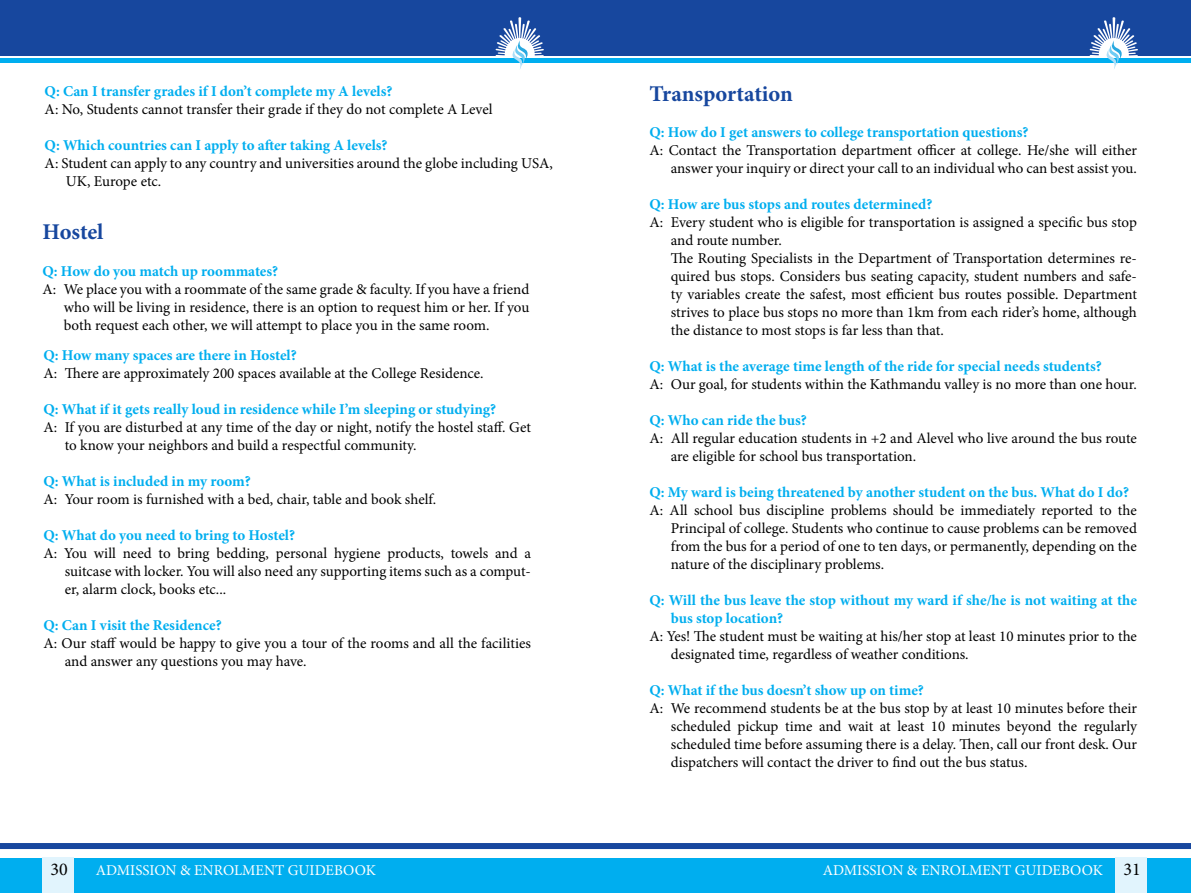
<style>
.page{position:relative;width:1191px;height:893px;background:#fff}
.page>*{position:absolute;margin:0;border:0;box-sizing:border-box;transform-origin:0 0}
.t1{font:700 22.5px "Minion Pro";letter-spacing:-.005em;color:#17479e}
.t2{font:18px "Minion Pro";color:#000}
.t3{font:15px/18px "Minion Pro";letter-spacing:-.005em;color:#000}
.t4{font:700 15px/18px "Minion Pro";color:#00aeef}
.t5{font:15px "Minion Pro";color:#fff}
.s1{font-size:18px;color:#000}
</style>
<div class="page">
<div style="left:0;top:858px;width:1191px;height:35px;background:#00aeef"></div>
<div style="left:42px;top:857px;width:31px;height:36px;background:#e1f4fd"></div>
<div style="left:1115px;top:857px;width:31px;height:36px;background:#e1f4fd"></div>
<div style="left:0;top:843px;width:1191px;height:6px;background:#17479e"></div>
<div style="left:0;top:0;width:608px;height:56px;background:#17479e"></div>
<hr style="left:0;top:58px;width:605px;height:4px;background:#00aeef">
<svg style="left:495px;top:17px;width:49px;height:52px"></svg>
<div style="left:595px;top:0;width:596px;height:56px;background:#17479e"></div>
<hr style="left:599px;top:58px;width:592px;height:4px;background:#00aeef">
<svg style="left:1089px;top:17px;width:49px;height:52px"></svg>
<p class="t4" style="left:45px;top:82px;width:349px">Q: Can I transfer grades if I don’t complete my A levels?</p>
<p class="t3" style="left:45px;top:101px;width:449px">A: No, Students cannot transfer their grade if they do not complete A Level</p>
<p class="t4" style="left:45px;top:136px;width:344px">Q: Which countries can I apply to after taking A levels?</p>
<p class="t3" style="left:66px;top:155px;width:488px;text-indent:-21px">A: Student can apply to any country and universities around the globe including USA,<br>UK, Europe etc.</p>
<h1 class="t1" style="left:43px;top:216px;width:62px">Hostel</h1>
<p class="t4" style="left:43px;top:262px;width:237px">Q: How do you match up roommates?</p>
<p class="t3" style="left:64px;top:280px;width:467px;text-align:justify;text-indent:-21px">A: We place you with a roommate of the same grade &amp; faculty. If you have a friend who will be living in residence, there is an option to request him or her. If you both request each other, we will attempt to place you in the same room.</p>
<p class="t4" style="left:43px;top:346px;width:255px">Q: How many spaces are there in Hostel?</p>
<p class="t3" style="left:43px;top:364px;width:441px">A: There are approximately 200 spaces available at the College Residence.</p>
<p class="t4" style="left:43px;top:400px;width:454px">Q: What if it gets really loud in residence while I’m sleeping or studying?</p>
<p class="t3" style="left:65px;top:418px;width:468px;text-indent:-21px">A: If you are disturbed at any time of the day or night, notify the hostel staff. Get to know your neighbors and build a respectful community.</p>
<p class="t4" style="left:43px;top:472px;width:209px">Q: What is included in my room?</p>
<p class="t3" style="left:43px;top:490px;width:394px">A: Your room is furnished with a bed, chair, table and book shelf.</p>
<p class="t4" style="left:43px;top:526px;width:253px">Q: What do you need to bring to Hostel?</p>
<p class="t3" style="left:65px;top:544px;width:468px;text-align:justify;text-indent:-21px">A: You will need to bring bedding, personal hygiene products, towels and a suitcase with locker. You will also need any supporting items such as a comput&shy;er, alarm clock, books etc...</p>
<p class="t4" style="left:43px;top:616px;width:180px">Q: Can I visit the Residence?</p>
<p class="t3" style="left:65px;top:634px;width:467px;text-indent:-21px">A: Our staff would be happy to give you a tour of the rooms and all the facilities and answer any questions you may have.</p>
<h1 class="t1" style="left:649px;top:78px;width:145px">Transportation</h1>
<p class="t4" style="left:649px;top:123px;width:380px">Q: How do I get answers to college transportation questions?</p>
<p class="t3" style="left:649px;top:141px;width:489px;text-align:right">A: Contact the Transportation department officer at college. He/she will either answer your inquiry or direct your call to an individual who can best assist you.</p>
<p class="t4" style="left:649px;top:195px;width:284px">Q: How are bus stops and routes determined?</p>
<p class="t3" style="left:671px;top:213px;width:468px;text-indent:-21px">A: Every student who is eligible for transportation is assigned a specific bus stop and route number.<br>The Routing Specialists in the Department of Transportation determines re&shy;quired bus stops. Considers bus seating capacity, student numbers and safe&shy;ty variables create the safest, most efficient bus routes possible. Department strives to place bus stops no more than 1km from each rider’s home, although the distance to most stops is far less than that.</p>
<p class="t4" style="left:649px;top:357px;width:454px">Q: What is the average time length of the ride for special needs students?</p>
<p class="t3" style="left:649px;top:375px;width:489px">A: Our goal, for students within the Kathmandu valley is no more than one hour.</p>
<p class="t4" style="left:649px;top:411px;width:159px">Q: Who can ride the bus?</p>
<p class="t3" style="left:671px;top:429px;width:468px;text-indent:-21px">A: All regular education students in +2 and Alevel who live around the bus route are eligible for school bus transportation.</p>
<p class="t4" style="left:649px;top:483px;width:481px">Q: My ward is being threatened by another student on the bus. What do I do?</p>
<p class="t3" style="left:671px;top:501px;width:468px;text-align:justify;text-indent:-21px">A: All school bus discipline problems should be immediately reported to the Principal of college. Students who continue to cause problems can be removed from the bus for a period of one to ten days, or permanently, depending on the nature of the disciplinary problems.</p>
<p class="t4" style="left:671px;top:591px;width:468px;text-indent:-21px">Q: Will the bus leave the stop without my ward if she/he is not waiting at the bus stop location?</p>
<p class="t3" style="left:671px;top:627px;width:468px;text-indent:-21px">A: Yes! The student must be waiting at his/her stop at least 10 minutes prior to the designated time, regardless of weather conditions.</p>
<p class="t4" style="left:649px;top:681px;width:276px">Q: What if the bus doesn’t show up on time?</p>
<p class="t3" style="left:671px;top:699px;width:468px;text-align:justify;text-indent:-21px">A: We recommend students be at the bus stop by at least 10 minutes before their scheduled pickup time and wait at least 10 minutes beyond the regularly scheduled time before assuming there is a delay. Then, call our front desk. Our dispatchers will contact the driver to find out the bus status.</p>
<p class="t2" style="left:50px;top:857px;width:19px">30</p>
<p class="t5" style="left:96px;top:861px;width:282px">ADMISSION &amp; ENROLMENT GUIDEBOOK</p>
<p class="t5" style="left:822px;top:861px;width:320px">ADMISSION &amp; ENROLMENT GUIDEBOOK <span class="s1">31</span></p>
</div>
